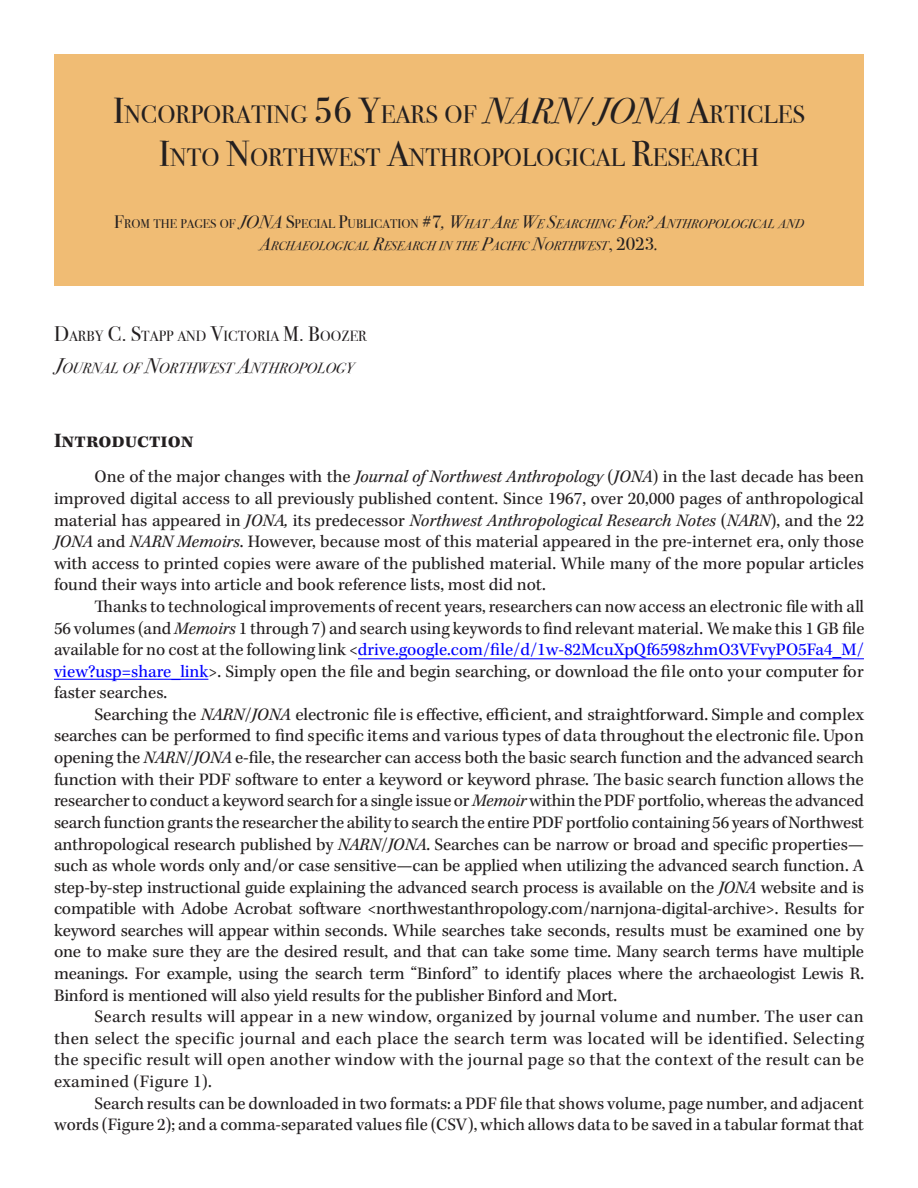
<style>
.page{position:relative;width:918px;height:1188px;background:#fff}
.page>*{position:absolute;margin:0;border:0;box-sizing:border-box;transform-origin:0 0}
.t1{font:25.2px "Bodoni Svty Two ITCTT";color:#231f20}
.Article_Text_copy{font:700 21px "Kepler Std";color:#231f20}
.Article_Text_copy-2{font:18px "Kepler Std";letter-spacing:-.005em;color:#231f20}
.Article_Text_copy-3{font:18px "Kepler Std";letter-spacing:.02em;color:#231f20}
.Article_Text_copy-4{font:18px "Kepler Std";color:#00f}
.Article_Text_copy-5{font:italic 14.7px/32px "Bodoni Svty Two ITCTT";color:#231f20}
.t2{font:italic 12.6px/21.6px "Bodoni Svty Two ITCTT";color:#231f20;text-align:center}
.s1{font-size:36px}
.s2{font-style:italic;font-size:36px}
.s3{font-style:normal;font-size:18px}
.s4{font-style:normal}
.s5{font-size:18px}
.s6{font-style:normal;font-size:21px}
.s7{font-size:21px}
.s8{font-style:italic}
.s9{color:#231f20}
.s10{color:#00f}
</style>
<div class="page">
<div style="left:54px;top:54px;width:810px;height:231px;background:#f0bc74"></div>
<hr style="left:54px;top:679px;width:154px;height:1px;background:#00f">
<hr style="left:358px;top:658px;width:506px;height:1px;background:#00f">
<p class="t1" style="left:113px;top:94px;width:691px"><span class="s1">I</span>NCORPORATING <span class="s1">56 Y</span>EARS OF <span class="s2">NARN</span><span class="s1">/</span><span class="s2">JONA</span> <span class="s1">A</span>RTICLES</p>
<p class="t1" style="left:159px;top:137px;width:602px"><span class="s1">I</span>NTO <span class="s1">N</span>ORTHWEST <span class="s1">A</span>NTHROPOLOGICAL <span class="s1">R</span>ESEARCH</p>
<p class="t2" style="left:114px;top:213px;width:691px"><span class="s3">F</span><span class="s4">ROM THE PAGES OF</span> <span class="s5">JONA</span> <span class="s3">S</span><span class="s4">PECIAL</span> <span class="s3">P</span><span class="s4">UBLICATION</span> <span class="s3">#7</span><span class="s5">, W</span>HAT <span class="s5">A</span>RE <span class="s5">W</span>E <span class="s5">S</span>EARCHING <span class="s5">F</span>OR <span class="s5">? A</span>NTHROPOLOGICAL AND<br><span class="s5">A</span>RCHAEOLOGICAL <span class="s5">R</span>ESEAR CH INTHE <span class="s5">P</span>ACIFIC <span class="s5">N</span>OR THWEST<span class="s3">, 2023</span><span class="s5">.</span></p>
<p class="Article_Text_copy-5" style="left:54px;top:320px;width:314px"><span class="s6">D</span><span class="s4">ARBY</span> <span class="s6">C. S</span><span class="s4">TAPP AND</span> <span class="s6">V</span><span class="s4">ICTORIA</span> <span class="s6">M. B</span><span class="s4">OOZER<br></span><span class="s7">J</span>OURNAL OF <span class="s7">N</span>ORTHWEST <span class="s7">A</span>NTHROPOLOGY</p>
<p class="Article_Text_copy" style="left:54px;top:429px;width:141px">Introduction</p>
<p class="Article_Text_copy-2" style="left:94px;top:467px;width:771px">One of the major changes with the <span class="s8">Journal of Northwest Anthropology</span> (<span class="s8">JONA</span>) in the last decade has been</p>
<p class="Article_Text_copy-2" style="left:54px;top:488px;width:811px">improved digital access to all previously published content. Since 1967, over 20,000 pages of anthropological</p>
<p class="Article_Text_copy-2" style="left:54px;top:510px;width:811px">material has appeared in <span class="s8">JONA,</span> its predecessor <span class="s8">Northwest Anthropological Research Notes</span> (<span class="s8">NARN</span>), and the 22</p>
<p class="Article_Text_copy-2" style="left:54px;top:531px;width:811px"><span class="s8">JONA</span> and <span class="s8">NARN Memoirs</span>. However, because most of this material appeared in the pre-internet era, only those</p>
<p class="Article_Text_copy-2" style="left:54px;top:553px;width:811px">with access to printed copies were aware of the published material. While many of the more popular articles</p>
<p class="Article_Text_copy-2" style="left:54px;top:574px;width:493px">found their ways into article and book reference lists, most did not.</p>
<p class="Article_Text_copy-2" style="left:94px;top:596px;width:771px">Thanks to technological improvements of recent years, researchers can now access an electronic file with all</p>
<p class="Article_Text_copy-2" style="left:54px;top:618px;width:812px">56 volumes (and <span class="s8">Memoirs</span> 1 through 7) and search using keywords to find relevant material. We make this 1 GB file</p>
<p class="Article_Text_copy-4" style="left:54px;top:639px;width:811px"><span class="s9">available for no cost at the following link &lt;</span>drive.google.com/file/d/1w-82McuXpQf6598zhmO3VFvyPO5Fa4_M/</p>
<p class="Article_Text_copy-2" style="left:54px;top:661px;width:811px"><span class="s10">view?usp=share_link</span>&gt;. Simply open the file and begin searching, or download the file onto your computer for</p>
<p class="Article_Text_copy-2" style="left:54px;top:682px;width:115px">faster searches.</p>
<p class="Article_Text_copy-2" style="left:94px;top:704px;width:771px">Searching the <span class="s8">NARN</span>/<span class="s8">JONA</span> electronic file is effective, efficient, and straightforward. Simple and complex</p>
<p class="Article_Text_copy-2" style="left:54px;top:726px;width:812px">searches can be performed to find specific items and various types of data throughout the electronic file. Upon</p>
<p class="Article_Text_copy-2" style="left:54px;top:747px;width:811px">opening the <span class="s8">NARN</span>/<span class="s8">JONA</span> e-file, the researcher can access both the basic search function and the advanced search</p>
<p class="Article_Text_copy-2" style="left:54px;top:769px;width:811px">function with their PDF software to enter a keyword or keyword phrase. The basic search function allows the</p>
<p class="Article_Text_copy-2" style="left:54px;top:791px;width:811px">researcher to conduct a keyword search for a single issue or <span class="s8">Memoir</span> within the PDF portfolio, whereas the advanced</p>
<p class="Article_Text_copy-2" style="left:54px;top:812px;width:812px">search function grants the researcher the ability to search the entire PDF portfolio containing 56 years of Northwest</p>
<p class="Article_Text_copy-2" style="left:54px;top:834px;width:812px">anthropological research published by <span class="s8">NARN</span>/<span class="s8">JONA</span>. Searches can be narrow or broad and specific properties—</p>
<p class="Article_Text_copy-2" style="left:54px;top:855px;width:812px">such as whole words only and/or case sensitive—can be applied when utilizing the advanced search function. A</p>
<p class="Article_Text_copy-2" style="left:54px;top:877px;width:812px">step-by-step instructional guide explaining the advanced search process is available on the <span class="s8">JONA</span> website and is</p>
<p class="Article_Text_copy-2" style="left:54px;top:898px;width:812px">compatible with Adobe Acrobat software &lt;northwestanthropology.com/narnjona-digital-archive&gt;. Results for</p>
<p class="Article_Text_copy-2" style="left:54px;top:920px;width:812px">keyword searches will appear within seconds. While searches take seconds, results must be examined one by</p>
<p class="Article_Text_copy-2" style="left:54px;top:942px;width:812px">one to make sure they are the desired result, and that can take some time. Many search terms have multiple</p>
<p class="Article_Text_copy-2" style="left:54px;top:963px;width:812px">meanings. For example, using the search term “Binford” to identify places where the archaeologist Lewis R.</p>
<p class="Article_Text_copy-2" style="left:54px;top:985px;width:565px">Binford is mentioned will also yield results for the publisher Binford and Mort.</p>
<p class="Article_Text_copy-3" style="left:94px;top:1006px;width:771px">Search results will appear in a new window, organized by journal volume and number. The user can</p>
<p class="Article_Text_copy-3" style="left:54px;top:1028px;width:811px">then select the specific journal and each place the search term was located will be identified. Selecting</p>
<p class="Article_Text_copy-3" style="left:54px;top:1050px;width:811px">the specific result will open another window with the journal page so that the context of the result can be</p>
<p class="Article_Text_copy-3" style="left:54px;top:1071px;width:160px">examined (Figure 1).</p>
<p class="Article_Text_copy-2" style="left:94px;top:1093px;width:771px">Search results can be downloaded in two formats: a PDF file that shows volume, page number, and adjacent</p>
<p class="Article_Text_copy-2" style="left:54px;top:1114px;width:811px">words (Figure 2); and a comma-separated values file (CSV), which allows data to be saved in a tabular format that</p>
</div>
